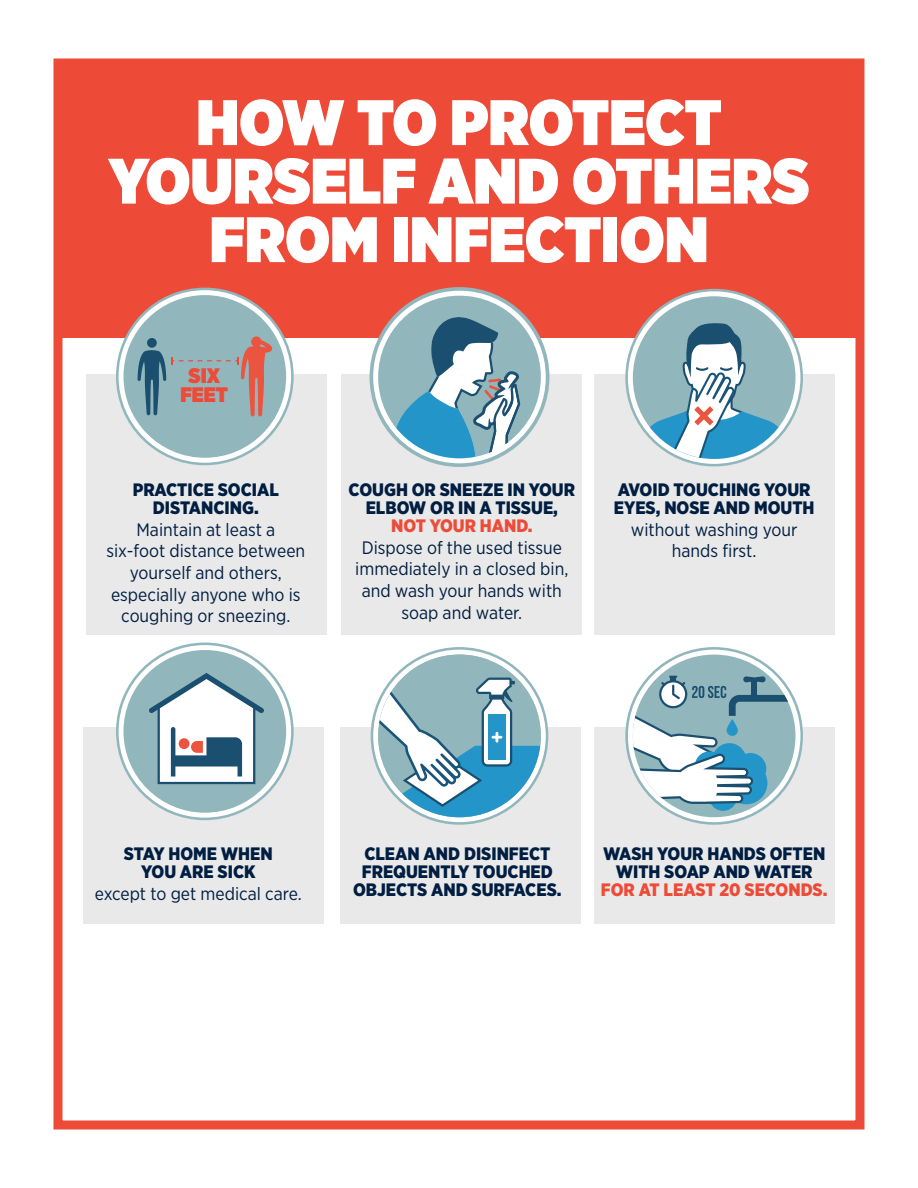
<style>
.page{position:relative;width:918px;height:1188px;background:#fff}
.page>*{position:absolute;margin:0;border:0;box-sizing:border-box;transform-origin:0 0}
.t1{font:900 64.05px/58.5px "Gotham Narrow";color:#fff;text-align:center}
.t2{font:900 21px/19.5px "Gotham Narrow";color:#ed4b38;text-align:center}
.t3{font:18px/21.6px "Gotham Narrow";color:#001e41;text-align:center}
.t4{font:900 18px/18px "Gotham Narrow";color:#001e41;text-align:center}
.t5{font:900 18px "Gotham Narrow";color:#ed4b38}
</style>
<div class="page">
<div style="left:341px;top:374px;width:240px;height:261px;background:#e9e9e9"></div>
<div style="left:86px;top:374px;width:241px;height:261px;background:#e9e9e9"></div>
<div style="left:594px;top:374px;width:240px;height:261px;background:#e9e9e9"></div>
<div style="left:594px;top:727px;width:240px;height:196px;background:#e9e9e9"></div>
<div style="left:340px;top:727px;width:241px;height:196px;background:#e9e9e9"></div>
<div style="left:83px;top:727px;width:241px;height:196px;background:#e9e9e9"></div>
<div style="left:58px;top:63px;width:802px;height:275px;background:#ed4b38"></div>
<div style="left:53px;top:58px;width:811px;height:1072px;border:9px solid #ed4b38"></div>
<svg style="left:117px;top:644px;width:175px;height:175px;fill:#fff"></svg>
<div style="left:124px;top:650px;width:162px;height:163px;background:#91b6bc;border-radius:50%"></div>
<svg style="left:149px;top:673px;width:115px;height:111px"></svg>
<svg style="left:627px;top:290px;width:175px;height:175px;fill:#fff"></svg>
<div style="left:633px;top:296px;width:162px;height:163px;background:#91b6bc;border-radius:50%"></div>
<svg style="left:642px;top:322px;width:145px;height:137px"></svg>
<svg style="left:372px;top:648px;width:175px;height:175px"></svg>
<div style="left:378px;top:655px;width:163px;height:162px;background:#91b6bc;border-radius:50%"></div>
<svg style="left:378px;top:667px;width:163px;height:150px"></svg>
<svg style="left:627px;top:648px;width:175px;height:175px"></svg>
<div style="left:633px;top:655px;width:162px;height:162px;background:#91b6bc;border-radius:50%"></div>
<svg style="left:633px;top:676px;width:156px;height:135px"></svg>
<svg style="left:371px;top:289px;width:177px;height:176px"></svg>
<div style="left:370px;top:287px;width:179px;height:180px;border:4px solid #91b6bc;border-radius:50%"></div>
<svg style="left:378px;top:296px;width:163px;height:162px"></svg>
<svg style="left:117px;top:289px;width:175px;height:175px;background:#e4edef"></svg>
<div style="left:124px;top:295px;width:162px;height:163px;background:#91b6bc;border-radius:50%"></div>
<svg style="left:138px;top:336px;width:134px;height:80px"></svg>
<h1 class="t1" style="left:109px;top:92px;width:702px">HOW TO PROTECT<br>YOURSELF AND OTHERS<br>FROM INFECTION</h1>
<p class="t2" style="left:180px;top:365px;width:49px">SIX<br>FEET</p>
<p class="t4" style="left:133px;top:481px;width:148px">PRACTICE SOCIAL<br>DISTANCING.</p>
<p class="t3" style="left:106px;top:518px;width:200px">Maintain at least a six-foot distance between yourself and others, especially anyone who is coughing or sneezing.</p>
<p class="t4" style="left:349px;top:481px;width:228px">COUGH OR SNEEZE IN YOUR<br>ELBOW OR IN A TISSUE,</p>
<p class="t5" style="left:391px;top:514px;width:143px">NOT YOUR HAND.</p>
<p class="t3" style="left:355px;top:536px;width:215px">Dispose of the used tissue immediately in a closed bin, and wash your hands with soap and water.</p>
<p class="t4" style="left:614px;top:481px;width:202px;text-align:left">AVOID TOUCHING YOUR<br>EYES, NOSE AND MOUTH</p>
<p class="t3" style="left:631px;top:518px;width:168px">without washing your hands first.</p>
<p class="t4" style="left:124px;top:845px;width:150px">STAY HOME WHEN<br>YOU ARE SICK</p>
<p class="t3" style="left:95px;top:882px;width:208px">except to get medical care.</p>
<p class="t4" style="left:353px;top:845px;width:210px">CLEAN AND DISINFECT<br>FREQUENTLY TOUCHED<br>OBJECTS AND SURFACES.</p>
<p class="t4" style="left:603px;top:845px;width:224px">WASH YOUR HANDS OFTEN<br>WITH SOAP AND WATER</p>
<p class="t5" style="left:601px;top:878px;width:228px">FOR AT LEAST 20 SECONDS.</p>
</div>
